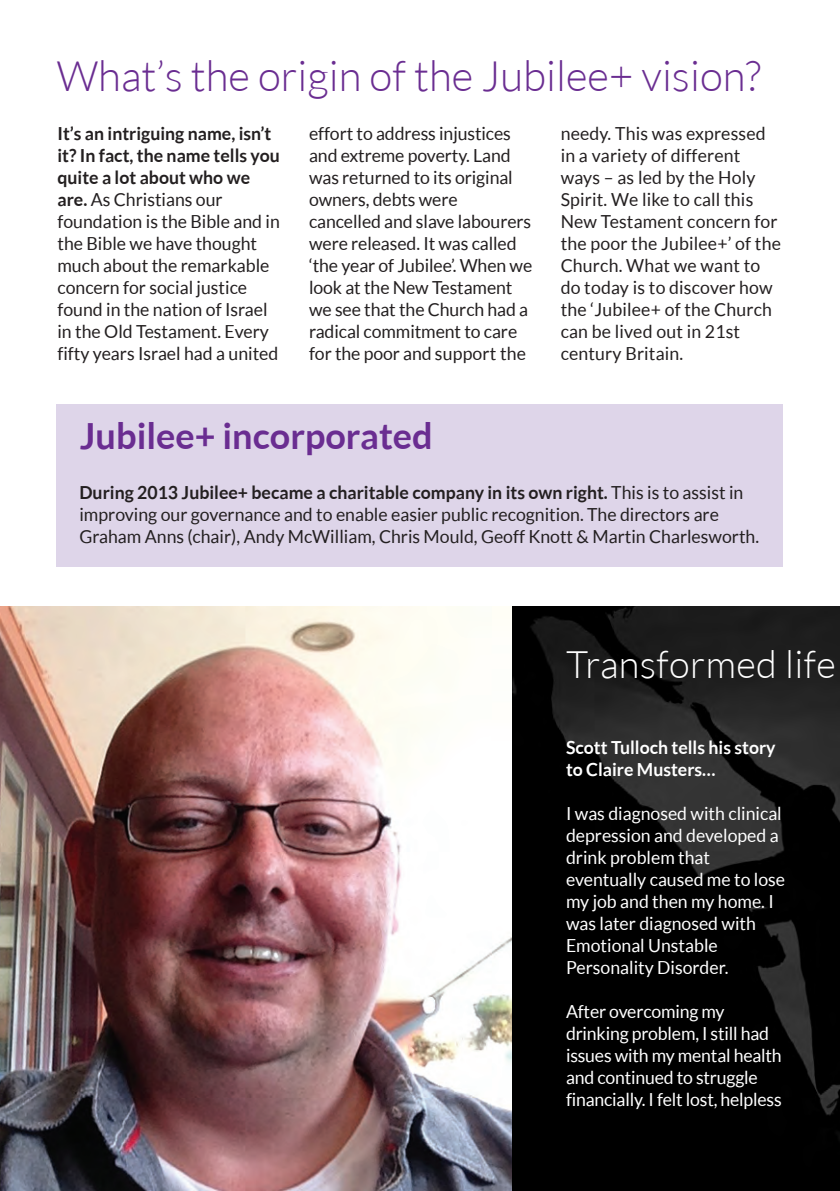
<style>
.page{position:relative;width:840px;height:1191px;background:#fff}
.page>*{position:absolute;margin:0;border:0;box-sizing:border-box;transform-origin:0 0}
.t1{font:300 42px "Lato";color:#6a2d91}
.t2{font:300 38px "Lato";letter-spacing:.01em;color:#fff}
.t3{font:700 36px "Lato";color:#6a2d91}
.t4{font:18px/22px "Lato";color:#231f20}
.t5{font:18px/22px "Lato";color:#fff}
.t6{font:700 18px/22px "Lato";color:#fff}
.s1{font-weight:700}
</style>
<div class="page">
<img style="left:511px;top:607px;width:328px;height:584px">
<img style="left:0;top:607px;width:511px;height:584px">
<div style="left:57px;top:404px;width:725px;height:162px;background:#ded5e9"></div>
<h1 class="t1" style="left:57px;top:49px;width:705px">What’s the origin of the Jubilee+ vision?</h1>
<p class="t4" style="left:57px;top:122px;width:224px"><span class="s1">It’s an intriguing name, isn’t it? In fact, the name tells you quite a lot about who we are.</span> As Christians our foundation is the Bible and in the Bible we have thought much about the remarkable concern for social justice found in the nation of Israel in the Old Testament. Every fifty years Israel had a united</p>
<p class="t4" style="left:309px;top:122px;width:224px">effort to address injustices and extreme poverty. Land was returned to its original owners, debts were cancelled and slave labourers were released. It was called ‘the year of Jubilee’. When we look at the New Testament we see that the Church had a radical commitment to care for the poor and support the</p>
<p class="t4" style="left:560px;top:122px;width:222px">needy. This was expressed in a variety of different ways – as led by the Holy<br>Spirit. We like to call this<br>New Testament concern for the poor the Jubilee+’ of the<br>Church. What we want to do today is to discover how the ‘Jubilee+ of the Church can be lived out in 21st century Britain.</p>
<h3 class="t3" style="left:80px;top:414px;width:354px">Jubilee+ incorporated</h3>
<p class="t4" style="left:79px;top:481px;width:680px"><span class="s1">During 2013 Jubilee+ became a charitable company in its own right.</span> This is to assist in improving our governance and to enable easier public recognition. The directors are<br>Graham Anns (chair), Andy McWilliam, Chris Mould, Geoff Knott &amp; Martin Charlesworth.</p>
<h2 class="t2" style="left:565px;top:640px;width:271px">Transformed life</h2>
<p class="t6" style="left:565px;top:736px;width:211px">Scott Tulloch tells his story to Claire Musters…</p>
<p class="t5" style="left:565px;top:802px;width:220px">I was diagnosed with clinical depression and developed a drink problem that eventually caused me to lose my job and then my home. I was later diagnosed with<br>Emotional Unstable<br>Personality Disorder.</p>
<p class="t5" style="left:565px;top:1000px;width:217px">After overcoming my drinking problem, I still had issues with my mental health and continued to struggle financially. I felt lost, helpless</p>
</div>
